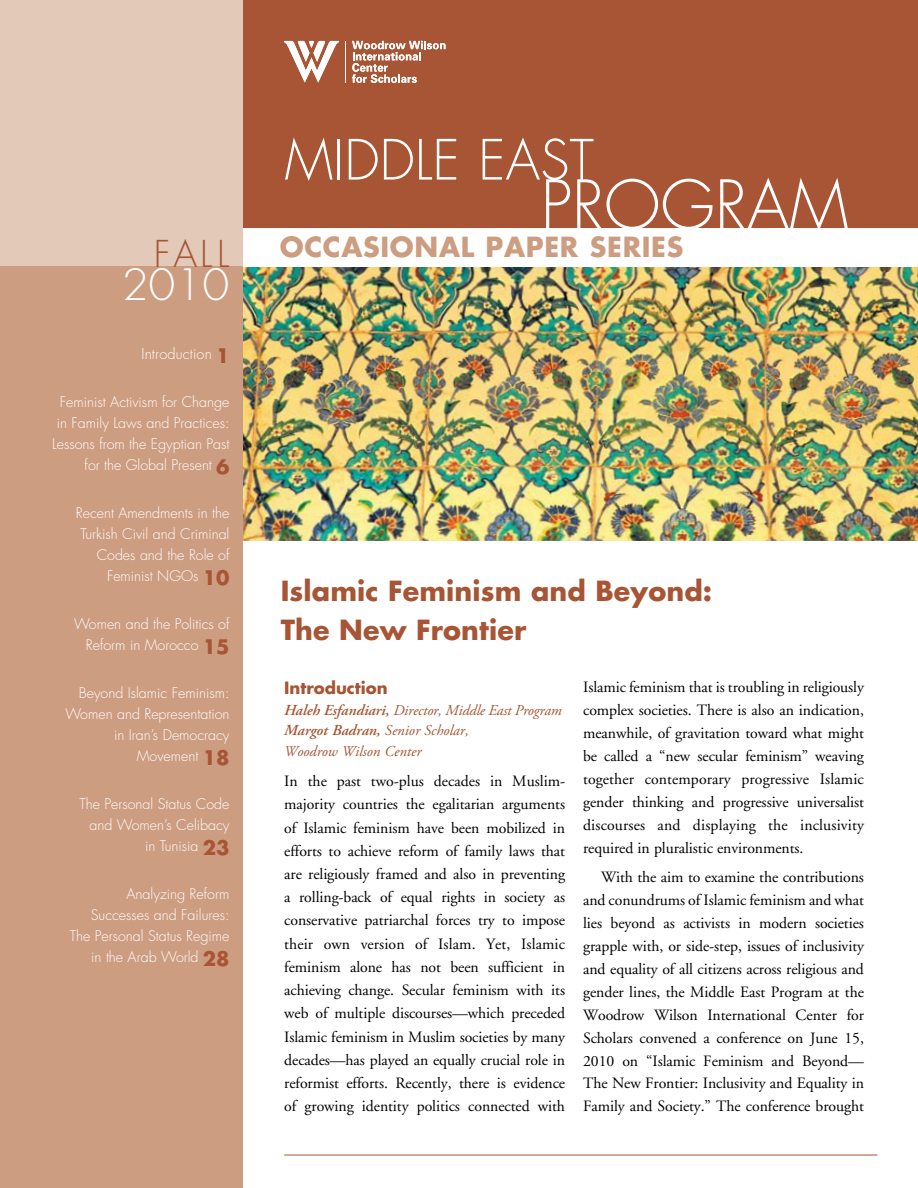
<style>
.page{position:relative;width:918px;height:1188px;background:#fff}
.page>*{position:absolute;margin:0;border:0;box-sizing:border-box;transform-origin:0 0}
.t1{font:300 66px "Futura";color:#fff}
.t2{font:300 54px "Futura";color:#fff}
.t3{font:300 42px "Futura";color:#fff}
.t4{font:300 36px "Futura";color:#a75534;scale:1.04 1}
.t5{font:700 27px/39.2px "Futura";letter-spacing:.005em;color:#a75534}
.t6{font:700 27px "Futura";letter-spacing:.025em;color:#cd9d81}
.t7{font:700 16.5px "Futura";color:#a75534}
.t8{font:15.75px/23px "Adobe Garamond";letter-spacing:-.005em;color:#000;text-align:justify}
.t9{font:italic 15px/20.9px "Adobe Garamond Pro";color:#a75534}
.t10{font:300 14.55px "Futura";letter-spacing:.01em;color:#fff}
.t11{font:300 14.25px/21px "Futura";color:#fff;text-align:right}
.s1{font-weight:700;font-size:19.5px;color:#a75534}
.s2{font-weight:600;font-size:15.3px}
</style>
<div class="page">
<img style="left:243px;top:267px;width:675px;height:274px">
<div style="left:243px;top:0;width:675px;height:239px;background:#a75534"></div>
<hr style="left:284px;top:1155px;width:594px;height:1px;background:#a75534">
<div style="left:0;top:0;width:243px;height:540px;background:#e3c9b8"></div>
<div style="left:0;top:267px;width:243px;height:921px;background:#cd9d81"></div>
<div style="left:243px;top:228px;width:675px;height:6px;background:#fff"></div>
<div style="left:243px;top:234px;width:675px;height:33px;background:#fff"></div>
<svg style="left:352px;top:41px;width:94px;height:42px"></svg>
<hr style="left:345px;top:41px;width:1px;height:42px;background:#fff">
<svg style="left:284px;top:41px;width:55px;height:41px"></svg>
<h3 class="t4" style="left:154px;top:231px;width:74px">FALL</h3>
<h3 class="t3" style="left:122px;top:258px;width:109px">2010</h3>
<p class="t10" style="left:142px;top:344px;width:89px">Introduction <span class="s1">1</span></p>
<p class="t11" style="left:52px;top:391px;width:179px">Feminist Activism for Change in Family Laws and Practices:<br>Lessons from the Egyptian Past for the Global Present <span class="s1">6</span></p>
<p class="t11" style="left:76px;top:502px;width:155px">Recent Amendments in the<br>Turkish Civil and Criminal<br>Codes and the Role of<br>Feminist NGOs <span class="s1">10</span></p>
<p class="t11" style="left:74px;top:613px;width:157px">Women and the Politics of<br>Reform in Morocco <span class="s1">15</span></p>
<p class="t11" style="left:65px;top:682px;width:166px">Beyond Islamic Feminism:<br>Women and Representation in Iran’s Democracy<br>Movement <span class="s1">18</span></p>
<p class="t11" style="left:79px;top:793px;width:152px">The Personal Status Code and Women’s Celibacy in Tunisia <span class="s1">23</span></p>
<p class="t11" style="left:70px;top:883px;width:161px">Analyzing Reform<br>Successes and Failures:<br>The Personal Status Regime in the Arab World <span class="s1">28</span></p>
<h2 class="t2" style="left:285px;top:125px;width:311px">MIDDLE EAST</h2>
<h1 class="t1" style="left:541px;top:163px;width:309px">PROGRAM</h1>
<h3 class="t6" style="left:280px;top:228px;width:405px">OCCASIONAL PAPER SERIES</h3>
<h3 class="t5" style="left:281px;top:570px;width:433px">Islamic Feminism and Beyond:<br>The New Frontier</h3>
<p class="t7" style="left:284px;top:676px;width:105px">Introduction</p>
<p class="t9" style="left:284px;top:700px;width:279px"><span class="s2">Haleh Esfandiari,</span> Director, Middle East Program<br><span class="s2">Margot Badran,</span> Senior Scholar,<br>Woodrow Wilson Center</p>
<p class="t8" style="left:284px;top:770px;width:283px">In the past two-plus decades in Muslim&shy;majority countries the egalitarian arguments of Islamic feminism have been mobilized in efforts to achieve reform of family laws that are religiously framed and also in preventing a rolling-back of equal rights in society as conservative patriarchal forces try to impose their own version of Islam. Yet, Islamic feminism alone has not been sufficient in achieving change. Secular feminism with its web of multiple discourses—which preceded Islamic feminism in Muslim societies by many decades—has played an equally crucial role in reformist efforts. Recently, there is evidence of growing identity politics connected with</p>
<p class="t8" style="left:583px;top:676px;width:282px">Islamic feminism that is troubling in religiously complex societies. There is also an indication, meanwhile, of gravitation toward what might be called a “new secular feminism” weaving together contemporary progressive Islamic gender thinking and progressive universalist discourses and displaying the inclusivity required in pluralistic environments.</p>
<p class="t8" style="left:583px;top:866px;width:282px;text-indent:18px">With the aim to examine the contributions and conundrums of Islamic feminism and what lies beyond as activists in modern societies grapple with, or side-step, issues of inclusivity and equality of all citizens across religious and gender lines, the Middle East Program at the Woodrow Wilson International Center for Scholars convened a conference on June 15, 2010 on “Islamic Feminism and Beyond— The New Frontier: Inclusivity and Equality in Family and Society.” The conference brought</p>
</div>
